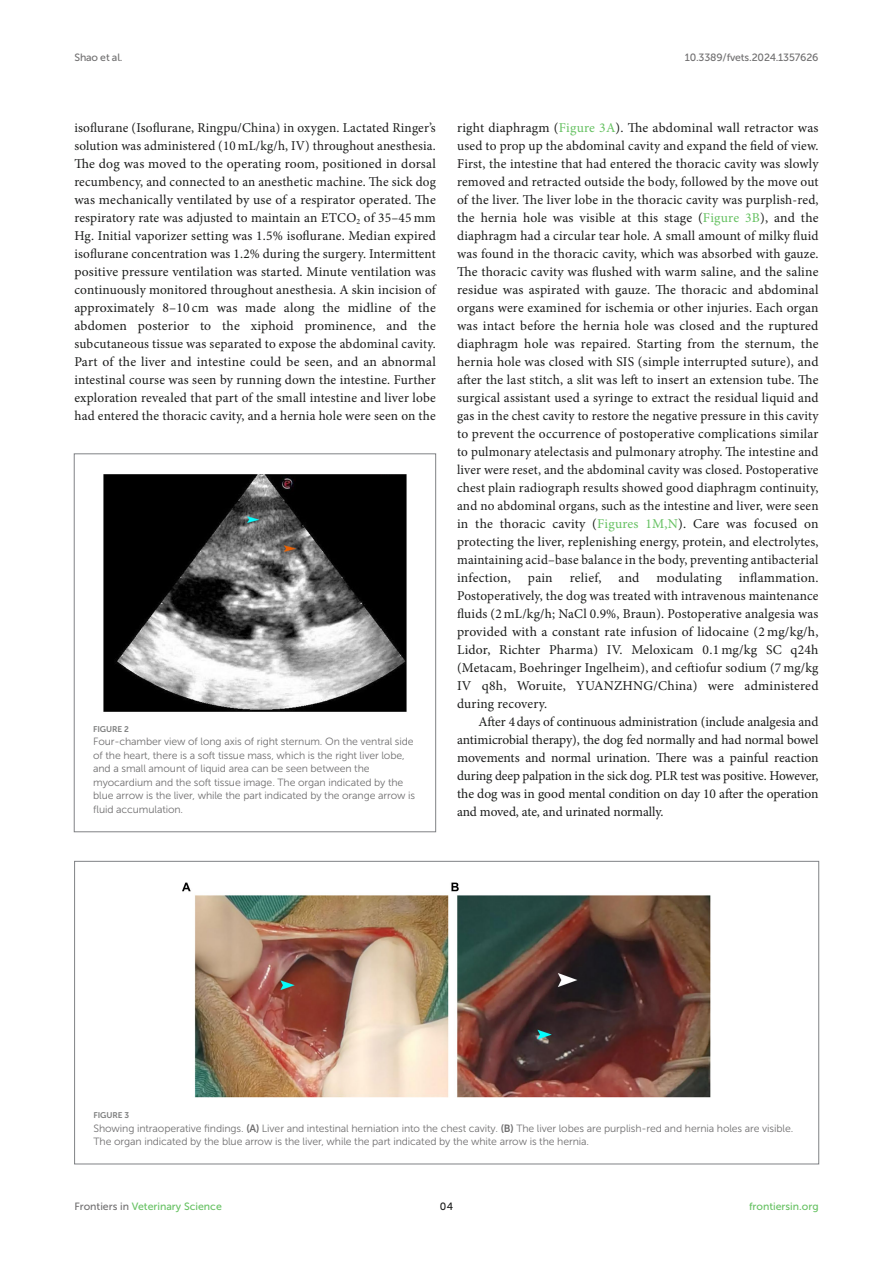
<style>
.page{position:relative;width:893px;height:1263px;background:#fff}
.page>*{position:absolute;margin:0;border:0;box-sizing:border-box;transform-origin:0 0}
.TEXT{font:13.5px/18px "Minion Pro";letter-spacing:.01em;color:#1b1c1b;text-align:justify}
.FIG_LEG{font:10.5px/13.5px "Museo Sans 300";letter-spacing:-.01em;color:#706f70}
.t1{font:10.5px "Museo Sans 500";color:#65c161}
.t2{font:10.5px "Museo Sans 500";letter-spacing:-.015em;color:#706f70}
.t3{font:10.5px "Museo Sans 500";color:#1b1c1b}
.FIG_HD{font:8.25px "Museo Sans 700";letter-spacing:-.01em;color:#7e7f7f}
.s1{color:#65c161}
.s2{font-family:"Museo Sans 700"}
.s3{color:#706f70}
</style>
<div class="page">
<img style="left:182px;top:882px;width:529px;height:216px">
<img style="left:103px;top:474px;width:304px;height:238px">
<div style="left:74px;top:454px;width:362px;height:378px;border:1px solid #808285"></div>
<p class="t2" style="left:74px;top:51px;width:50px">Shao et al.</p>
<p class="t2" style="left:685px;top:51px;width:135px">10.3389/fvets.2024.1357626</p>
<p class="TEXT" style="left:74px;top:119px;width:363px">isoflurane (Isoflurane, Ringpu/China) in oxygen. Lactated Ringer’s solution was administered (10 mL/kg/h, IV) throughout anesthesia.<br>The dog was moved to the operating room, positioned in dorsal recumbency, and connected to an anesthetic machine. The sick dog was mechanically ventilated by use of a respirator operated. The respiratory rate was adjusted to maintain an ETCO<sub>2</sub> of 35–45 mm Hg. Initial vaporizer setting was 1.5% isoflurane. Median expired isoflurane concentration was 1.2% during the surgery. Intermittent positive pressure ventilation was started. Minute ventilation was continuously monitored throughout anesthesia. A skin incision of approximately 8–10 cm was made along the midline of the abdomen posterior to the xiphoid prominence, and the subcutaneous tissue was separated to expose the abdominal cavity.<br>Part of the liver and intestine could be seen, and an abnormal intestinal course was seen by running down the intestine. Further exploration revealed that part of the small intestine and liver lobe had entered the thoracic cavity, and a hernia hole were seen on the</p>
<p class="TEXT" style="left:457px;top:119px;width:363px">right diaphragm (<span class="s1">Figure 3A</span>). The abdominal wall retractor was used to prop up the abdominal cavity and expand the field of view.<br>First, the intestine that had entered the thoracic cavity was slowly removed and retracted outside the body, followed by the move out of the liver. The liver lobe in the thoracic cavity was purplish-red, the hernia hole was visible at this stage (<span class="s1">Figure 3B</span>), and the diaphragm had a circular tear hole. A small amount of milky fluid was found in the thoracic cavity, which was absorbed with gauze.<br>The thoracic cavity was flushed with warm saline, and the saline residue was aspirated with gauze. The thoracic and abdominal organs were examined for ischemia or other injuries. Each organ was intact before the hernia hole was closed and the ruptured diaphragm hole was repaired. Starting from the sternum, the hernia hole was closed with SIS (simple interrupted suture), and after the last stitch, a slit was left to insert an extension tube. The surgical assistant used a syringe to extract the residual liquid and gas in the chest cavity to restore the negative pressure in this cavity to prevent the occurrence of postoperative complications similar to pulmonary atelectasis and pulmonary atrophy. The intestine and liver were reset, and the abdominal cavity was closed. Postoperative chest plain radiograph results showed good diaphragm continuity, and no abdominal organs, such as the intestine and liver, were seen in the thoracic cavity (<span class="s1">Figures 1M,N</span>). Care was focused on protecting the liver, replenishing energy, protein, and electrolytes, maintaining acid–base balance in the body, preventing antibacterial infection,</p>
<p class="TEXT" style="left:457px;top:569px;width:363px;text-indent:282px">inflammation.<br>Postoperatively, the dog was treated with intravenous maintenance fluids (2 mL/kg/h; NaCl 0.9%, Braun). Postoperative analgesia was provided with a constant rate infusion of lidocaine (2 mg/kg/h, Lidor, Richter Pharma) IV. Meloxicam 0.1 mg/kg SC q24h (Metacam, Boehringer Ingelheim), and ceftiofur sodium (7 mg/kg IV q8h, Woruite, YUANZHNG/China) were administered during recovery.</p>
<p class="TEXT" style="left:457px;top:713px;width:363px;text-indent:21px">After 4days of continuous administration (include analgesia and antimicrobial therapy), the dog fed normally and had normal bowel movements and normal urination. There was a painful reaction during deep palpation in the sick dog. PLR test was positive. However, the dog was in good mental condition on day 10 after the operation and moved, ate, and urinated normally.</p>
<p class="TEXT" style="left:528px;top:569px;width:26px">pain</p>
<p class="TEXT" style="left:570px;top:569px;width:33px">relief,</p>
<p class="TEXT" style="left:619px;top:569px;width:22px">and</p>
<p class="TEXT" style="left:656px;top:569px;width:67px">modulating</p>
<p class="FIG_HD" style="left:93px;top:724px;width:37px">FIGURE 2</p>
<p class="FIG_LEG" style="left:93px;top:735px;width:323px">Four-chamber view of long axis of right sternum. On the ventral side of the heart, there is a soft tissue mass, which is the right liver lobe, and a small amount of liquid area can be seen between the myocardium and the soft tissue image. The organ indicated by the blue arrow is the liver, while the part indicated by the orange arrow is fluid accumulation.</p>
<p class="FIG_HD" style="left:94px;top:1110px;width:37px">FIGURE 3</p>
<p class="FIG_LEG" style="left:94px;top:1121px;width:701px">Showing intraoperative findings. <span class="s2">(A)</span> Liver and intestinal herniation into the chest cavity. <span class="s2">(B)</span> The liver lobes are purplish-red and hernia holes are visible.<br>The organ indicated by the blue arrow is the liver, while the part indicated by the white arrow is the hernia.</p>
<p class="t1" style="left:74px;top:1200px;width:149px"><span class="s3">Frontiers in</span> Veterinary Science</p>
<p class="t3" style="left:440px;top:1200px;width:15px">04</p>
<p class="t1" style="left:749px;top:1200px;width:71px">frontiersin.org</p>
</div>
